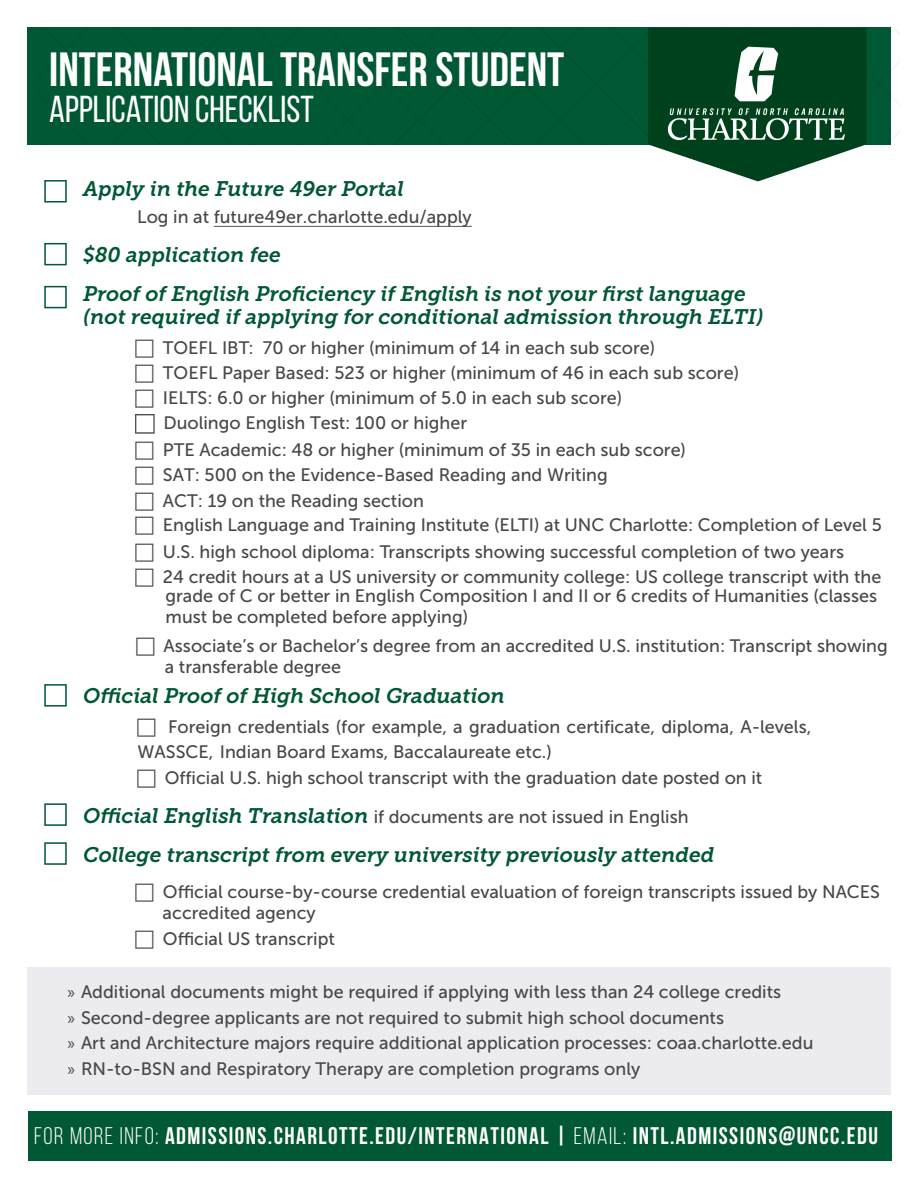
<style>
.page{position:relative;width:918px;height:1188px;background:#fff}
.page>*{position:absolute;margin:0;border:0;box-sizing:border-box;transform-origin:0 0}
.t1{font:700 48px "Bebas Neue";color:#fff}
.t2{font:37.5px "Bebas Neue";color:#fff}
.t3{font:700 24px "Bebas Neue";letter-spacing:.06em;color:#fff}
.t4{font:italic 21px "Museo Slab 700";color:#005834}
.t5{font:18px/25.5px "Museo Sans 500";color:#464748}
.s1{font-family:"Museo Slab 700";font-style:italic;font-size:21px;color:#005834}
.s2{font-family:"Myriad Pro"}
.s3{font-weight:400}
.s4{font-style:inherit}
</style>
<div class="page">
<div style="left:27px;top:968px;width:864px;height:127px;background:#ecebef"></div>
<div style="left:27px;top:27px;width:864px;height:117px;background:#005834"></div>
<svg style="left:648px;top:28px;width:218px;height:153px"></svg>
<div style="left:28px;top:1112px;width:864px;height:49px;background:#005834"></div>
<div style="left:44px;top:180px;width:23px;height:23px;border:2px solid #005834"></div>
<div style="left:44px;top:243px;width:23px;height:22px;border:2px solid #005834"></div>
<div style="left:44px;top:286px;width:23px;height:22px;border:2px solid #005834"></div>
<div style="left:44px;top:684px;width:23px;height:23px;border:2px solid #005834"></div>
<div style="left:44px;top:803px;width:23px;height:23px;border:2px solid #005834"></div>
<div style="left:44px;top:842px;width:23px;height:23px;border:2px solid #005834"></div>
<img style="left:658px;top:28px;width:199px;height:132px">
<hr style="left:214px;top:226px;width:258px;height:1px;background:#464748">
<img style="left:135px;top:414px;width:20px;height:20px">
<p class="t1" style="left:49px;top:43px;width:517px">INTERNATIONAL TRANSFER STUDENT</p>
<p class="t2" style="left:49px;top:88px;width:266px">APPLICATION CHECKLIST</p>
<p class="t4" style="left:83px;top:177px;width:322px">Apply in the Future 49er Portal</p>
<p class="t5" style="left:137px;top:204px;width:336px">Log in at future49er.charlotte.edu/apply</p>
<p class="t4" style="left:83px;top:243px;width:199px">$80 application fee</p>
<p class="t4" style="left:83px;top:282px;width:664px">Proof of English Proficiency if English is not your first language</p>
<p class="t4" style="left:83px;top:305px;width:682px">(not required if applying for conditional admission through ELTI)</p>
<p class="t5" style="left:163px;top:335px;width:720px">TOEFL IBT: 70 or higher (minimum of 14 in each sub score)<br>TOEFL Paper Based: 523 or higher (minimum of 46 in each sub score)<br>IELTS: 6.0 or higher (minimum of 5.0 in each sub score)<br>Duolingo English Test: 100 or higher<br>PTE Academic: 48 or higher (minimum of 35 in each sub score)<br>SAT: 500 on the Evidence-Based Reading and Writing<br>ACT: 19 on the Reading section<br>English Language and Training Institute (ELTI) at UNC Charlotte: Completion of Level 5<br>U.S. high school diploma: Transcripts showing successful completion of two years<br>24 credit hours at a US university or community college: US college transcript with the</p>
<p class="t5" style="left:166px;top:586px;width:713px;line-height:21px">grade of C or better in English Composition I and II or 6 credits of Humanities (classes must be completed before applying)</p>
<p class="t5" style="left:164px;top:635px;width:726px;line-height:20.9px">Associate’s or Bachelor’s degree from an accredited U.S. institution: Transcript showing a transferable degree</p>
<p class="t4" style="left:83px;top:684px;width:423px">Official Proof of High School Graduation</p>
<p class="t5" style="left:168px;top:714px;width:645px">Foreign credentials (for example, a graduation certificate, diploma, A-levels,</p>
<p class="t5" style="left:137px;top:739px;width:416px">WASSCE, Indian Board Exams, Baccalaureate etc.)</p>
<p class="t5" style="left:165px;top:765px;width:599px">Official U.S. high school transcript with the graduation date posted on it</p>
<p class="t5" style="left:83px;top:804px;width:607px"><span class="s1">Official English Translation</span> if documents are not issued in English</p>
<p class="t4" style="left:83px;top:843px;width:633px">College transcript from every university previously attended</p>
<p class="t5" style="left:163px;top:882px;width:719px;line-height:21px">Official course-by-course credential evaluation of foreign transcripts issued by NACES accredited agency</p>
<p class="t5" style="left:163px;top:926px;width:174px">Official US transcript</p>
<p class="t5" style="left:68px;top:980px;width:747px"><span class="s2">»</span> Additional documents might be required if applying with less than 24 college credits<br><span class="s2">»</span> Second-degree applicants are not required to submit high school documents<br><span class="s2">»</span> Art and Architecture majors require additional application processes: coaa.charlotte.edu <span class="s2">»</span> RN-to-BSN and Respiratory Therapy are completion programs only</p>
<h3 class="t3" style="left:34px;top:1123px;width:845px"><span class="s3">FOR MORE INFO:</span> ADMISSIONS.<span class="s4">CHARLOTTE</span>.EDU/INTERNATIONAL | <span class="s3">EMAIL:</span> INTL.ADMISSIONS@UNCC.EDU</h3>
</div>
